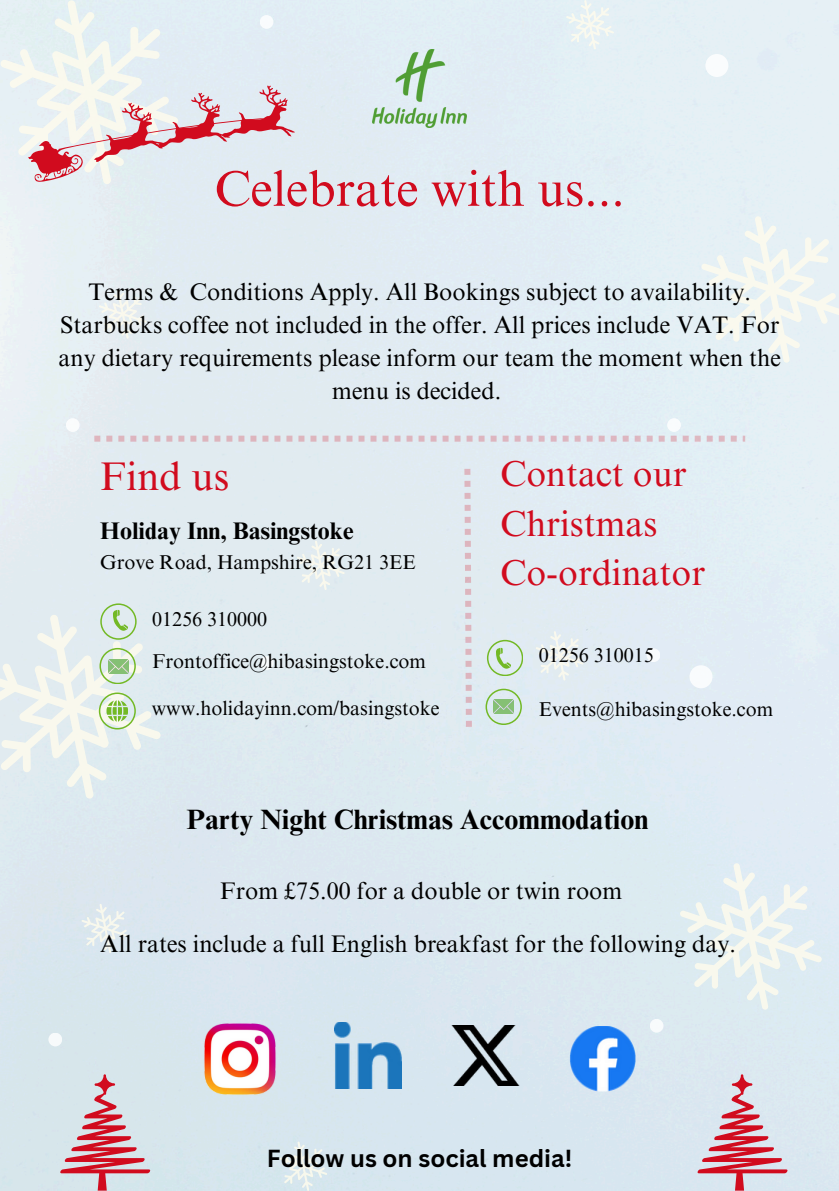
<style>
.page{position:relative;width:839px;height:1191px;background:#fff}
.page>*{position:absolute;margin:0;border:0;box-sizing:border-box;transform-origin:0 0}
.t1{font:50px "Times NRMT Pro";color:#d10b1e}
.t2{font:40px "Times NRMT Pro";color:#d10b1e}
.t3{font:36px/49.6px "Times NRMT Pro";color:#d10b1e}
.t4{font:700 28px "Times NRMT Pro";color:#000}
.t5{font:24px/33px "Times NRMT Pro";color:#000;text-align:center}
.t6{font:700 24px "Canva Sans";color:#000}
.t7{font:700 24px "Times NRMT Pro";color:#000}
.t8{font:20px "Times NRMT Pro";color:#000}
</style>
<div class="page">
<img style="left:0;top:0;width:838px;height:1191px">
<svg style="left:701px;top:216px;width:137px;height:147px;background:#eaf2f3"></svg>
<svg style="left:99px;top:289px;width:48px;height:50px;background:#e9efef"></svg>
<div style="left:705px;top:54px;width:23px;height:23px;background:#fff;border-radius:50%"></div>
<div style="left:667px;top:418px;width:14px;height:14px;background:#fff;border-radius:50%"></div>
<div style="left:66px;top:418px;width:14px;height:14px;background:#fff;border-radius:50%"></div>
<svg style="left:297px;top:541px;width:48px;height:49px;background:#e6eeef"></svg>
<svg style="left:566px;top:0;width:48px;height:50px;background:#e9f2f3"></svg>
<svg style="left:535px;top:631px;width:48px;height:50px;background:#e6eef0"></svg>
<svg style="left:679px;top:863px;width:143px;height:147px;background:#e3eef1"></svg>
<div style="left:689px;top:665px;width:23px;height:23px;background:#fff;border-radius:50%"></div>
<div style="left:649px;top:1019px;width:14px;height:14px;background:#f8fbfc;border-radius:50%"></div>
<div style="left:48px;top:1033px;width:14px;height:13px;background:#f7fafb;border-radius:50%"></div>
<div style="left:260px;top:656px;width:13px;height:14px;background:#fff;border-radius:50%"></div>
<svg style="left:81px;top:904px;width:48px;height:49px;background:#e1eaee"></svg>
<svg style="left:279px;top:1142px;width:48px;height:49px;background:#deeaed"></svg>
<img style="left:568px;top:1027px;width:68px;height:66px">
<img style="left:334px;top:1022px;width:67px;height:66px">
<img style="left:451px;top:1026px;width:68px;height:60px">
<svg style="left:696px;top:1074px;width:92px;height:117px;background:#d7b2bd"></svg>
<svg style="left:0;top:0;width:317px;height:252px;background:#e4e3e8"></svg>
<svg style="left:59px;top:1074px;width:93px;height:117px;background:#d5b1ba"></svg>
<img style="left:203px;top:1023px;width:75px;height:73px">
<img style="left:372px;top:49px;width:94px;height:78px">
<svg style="left:94px;top:436px;width:651px;height:6px;background:#dfd2d9"></svg>
<svg style="left:464px;top:469px;width:8px;height:258px;background:#ded6dd"></svg>
<div style="left:646px;top:648px;width:14px;height:14px;background:#fff;border-radius:50%"></div>
<svg style="left:0;top:603px;width:161px;height:196px;background:#e2ece9"></svg>
<svg style="left:485px;top:689px;width:36px;height:36px"></svg>
<img style="left:109px;top:660px;width:19px;height:13px">
<svg style="left:487px;top:640px;width:36px;height:36px"></svg>
<p class="t1" style="left:215px;top:170px;width:411px">Celebrate with us...</p>
<p class="t5" style="left:58px;top:279px;width:724px">Terms &amp; Conditions Apply. All Bookings subject to availability.<br>Starbucks coffee not included in the offer. All prices include VAT. For any dietary requirements please inform our team the moment when the menu is decided.</p>
<p class="t2" style="left:100px;top:461px;width:131px">Find us</p>
<p class="t7" style="left:100px;top:522px;width:255px">Holiday Inn, Basingstoke</p>
<p class="t8" style="left:100px;top:555px;width:317px">Grove Road, Hampshire, RG21 3EE</p>
<p class="t8" style="left:152px;top:612px;width:116px">01256 310000</p>
<p class="t8" style="left:152px;top:654px;width:275px">Frontoffice@hibasingstoke.com</p>
<p class="t3" style="left:500px;top:454px;width:206px">Contact our<br>Christmas<br>Co-ordinator</p>
<p class="t8" style="left:538px;top:647px;width:116px">01256 310015</p>
<p class="t8" style="left:152px;top:701px;width:289px">www.holidayinn.com/basingstoke</p>
<p class="t8" style="left:538px;top:702px;width:236px">Events@hibasingstoke.com</p>
<h6 class="t4" style="left:186px;top:809px;width:463px">Party Night Christmas Accommodation</h6>
<p class="t5" style="left:220px;top:877px;width:404px">From £75.00 for a double or twin room</p>
<h2 class="t5" style="left:100px;top:931px;width:637px">All rates include a full English breakfast for the following day.</h2>
<h3 class="t6" style="left:267px;top:1141px;width:307px">Follow us on social media!</h3>
</div>
